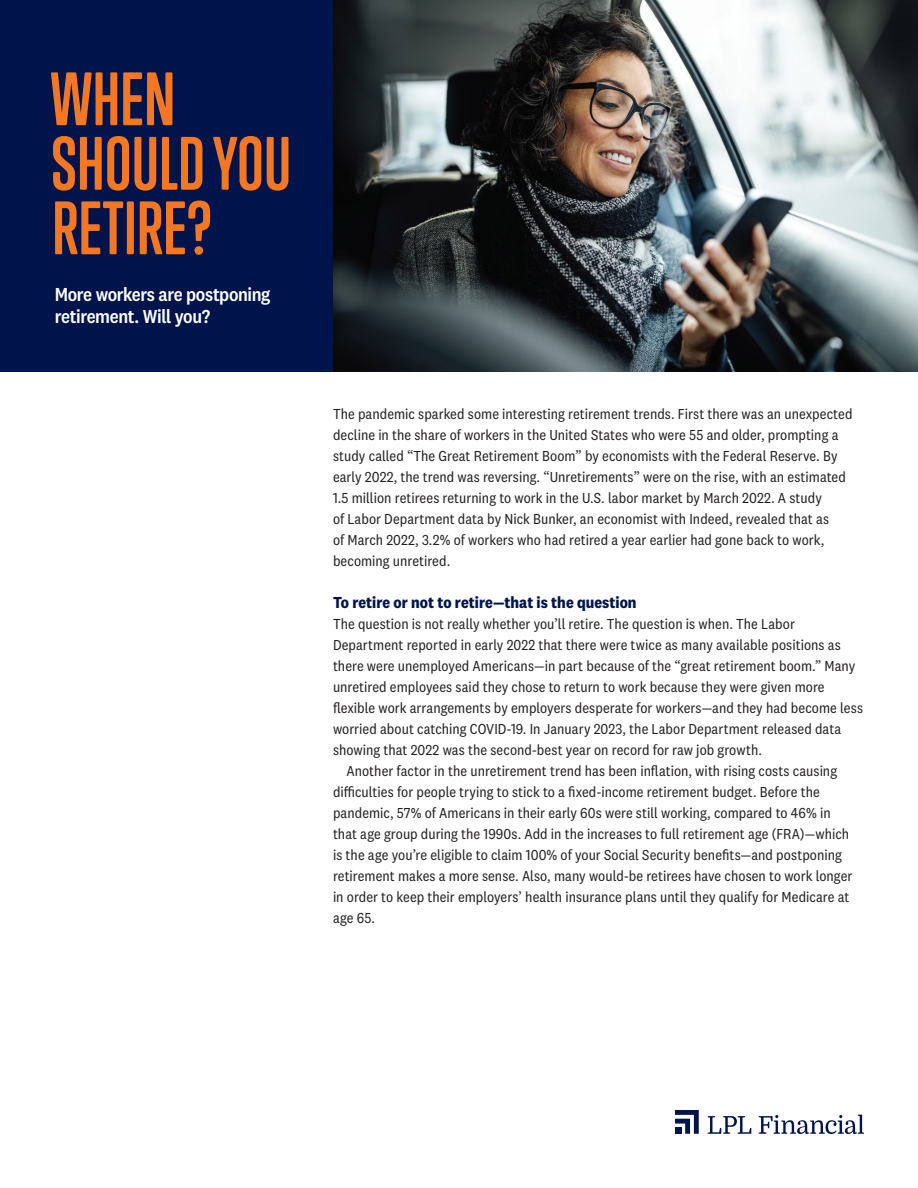
<style>
.page{position:relative;width:918px;height:1188px;background:#fff}
.page>*{position:absolute;margin:0;border:0;box-sizing:border-box;transform-origin:0 0}
.t1{font:700 69px/64.5px "Trump Soft Pro";letter-spacing:.005em;color:#f47723}
.t2{font:500 19.5px/22px "National 2 Narrow";letter-spacing:-.02em;color:#fff}
.t3{font:700 16.5px "National 2 Narrow";color:#00144c}
.t4{font:15px/21px "National 2 Narrow";letter-spacing:.005em;color:#231f20}
</style>
<div class="page">
<svg style="left:675px;top:1110px;width:24px;height:24px"></svg>
<div style="left:675px;top:1127px;width:6px;height:7px;background:#00144c"></div>
<svg style="left:708px;top:1116px;width:43px;height:18px"></svg>
<svg style="left:759px;top:1115px;width:105px;height:19px"></svg>
<img style="left:333px;top:0;width:585px;height:372px">
<div style="left:0;top:0;width:333px;height:372px;background:#00144c"></div>
<h1 class="t1" style="left:50px;top:67px;width:242px">WHEN<br>SHOULD YOU<br>RETIRE?</h1>
<h2 class="t2" style="left:55px;top:283px;width:217px">More workers are postponing retirement. Will you?</h2>
<p class="t4" style="left:333px;top:403px;width:521px">The pandemic sparked some interesting retirement trends. First there was an unexpected decline in the share of workers in the United States who were 55 and older, prompting a study called “The Great Retirement Boom” by economists with the Federal Reserve. By early 2022, the trend was reversing. “Unretirements” were on the rise, with an estimated 1.5 million retirees returning to work in the U.S. labor market by March 2022. A study<br>of Labor Department data by Nick Bunker, an economist with Indeed, revealed that as<br>of March 2022, 3.2% of workers who had retired a year earlier had gone back to work, becoming unretired.</p>
<p class="t3" style="left:333px;top:592px;width:305px">To retire or not to retire—that is the question</p>
<p class="t4" style="left:333px;top:613px;width:463px">The question is not really whether you’ll retire. The question is when. The Labor</p>
<p class="t4" style="left:333px;top:634px;width:509px">Department reported in early 2022 that there were twice as many available positions as</p>
<p class="t4" style="left:333px;top:655px;width:524px">there were unemployed Americans—in part because of the “great retirement boom.” Many</p>
<p class="t4" style="left:333px;top:676px;width:493px">unretired employees said they chose to return to work because they were given more</p>
<p class="t4" style="left:333px;top:697px;width:532px">flexible work arrangements by employers desperate for workers—and they had become less</p>
<p class="t4" style="left:333px;top:718px;width:510px">worried about catching COVID-19. In January 2023, the Labor Department released data</p>
<p class="t4" style="left:333px;top:739px;width:430px">showing that 2022 was the second-best year on record for raw job growth.</p>
<p class="t4" style="left:346px;top:760px;width:492px">Another factor in the unretirement trend has been inflation, with rising costs causing</p>
<p class="t4" style="left:333px;top:781px;width:488px">difficulties for people trying to stick to a fixed-income retirement budget. Before the</p>
<p class="t4" style="left:333px;top:802px;width:499px">pandemic, 57% of Americans in their early 60s were still working, compared to 46% in</p>
<p class="t4" style="left:333px;top:823px;width:518px">that age group during the 1990s. Add in the increases to full retirement age (FRA)—which</p>
<p class="t4" style="left:333px;top:844px;width:510px">is the age you’re eligible to claim 100% of your Social Security benefits—and postponing</p>
<p class="t4" style="left:333px;top:865px;width:521px">retirement makes a more sense. Also, many would-be retirees have chosen to work longer</p>
<p class="t4" style="left:333px;top:886px;width:518px">in order to keep their employers’ health insurance plans until they qualify for Medicare at</p>
<p class="t4" style="left:333px;top:907px;width:44px">age 65.</p>
</div>
